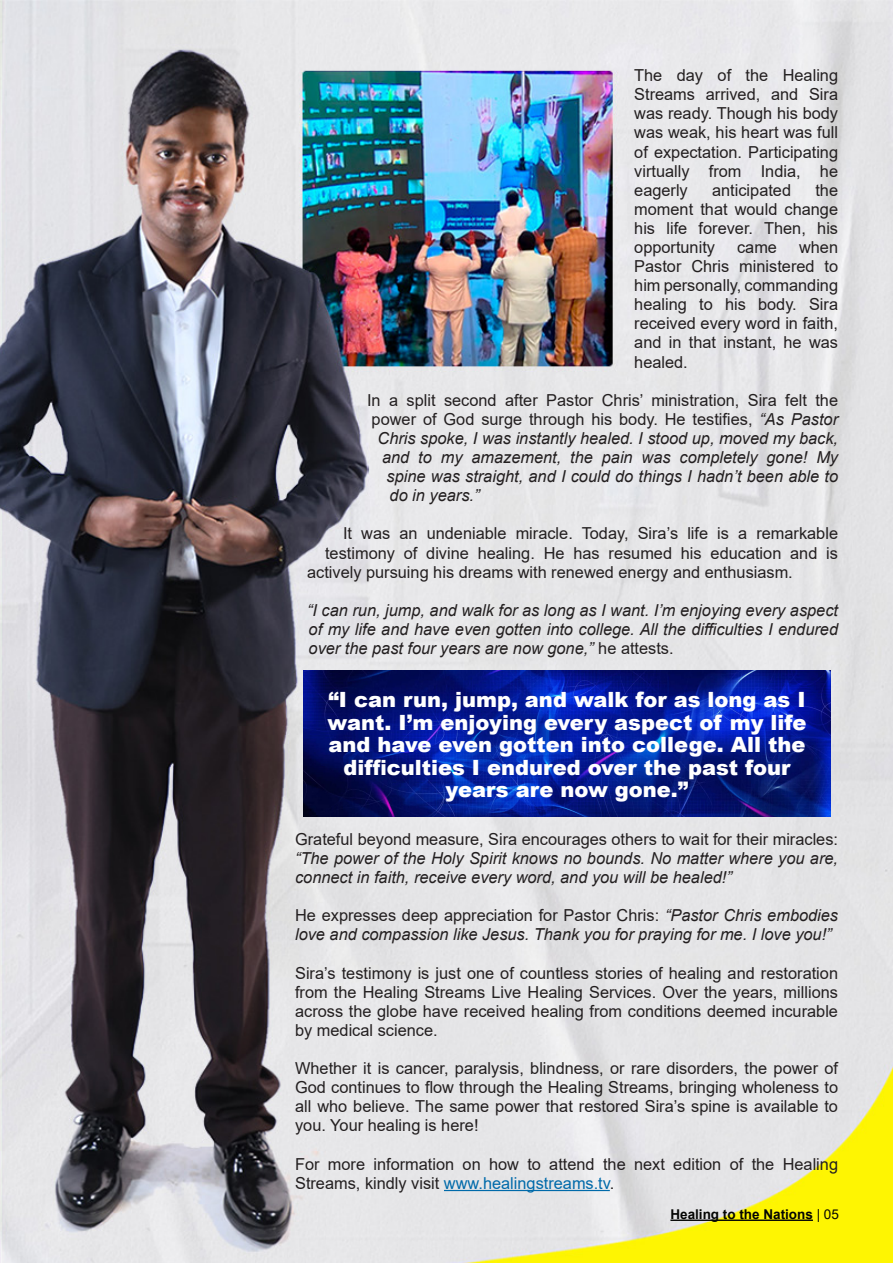
<style>
.page{position:relative;width:893px;height:1263px;background:#fff}
.page>*{position:absolute;margin:0;border:0;box-sizing:border-box;transform-origin:0 0}
.t1{font:900 21px/22.5px "Arial";color:#fff;text-align:center}
.t2{font:16.5px/19px "Arial";color:#231f20;text-align:justify}
.t3{font:italic 16.5px/19px "Arial";color:#231f20;text-align:justify}
.t4{font:700 13.5px "Arial";color:#040503}
.s1{font-style:italic}
.s2{font-style:normal}
.s3{color:#006aaa}
.s4{font-weight:400}
</style>
<div class="page">
<img style="left:0;top:0;width:893px;height:1263px">
<hr style="left:444px;top:1190px;width:166px;height:1px;background:#006aaa">
<hr style="left:670px;top:1219px;width:143px;height:2px;background:#040503">
<img style="left:303px;top:670px;width:528px;height:146px">
<p class="t2" style="left:634px;top:66px;width:205px">The day of the Healing Streams arrived, and Sira was ready. Though his body was weak, his heart was full of expectation. Participating virtually from India, he eagerly</p>
<p class="t2" style="left:634px;top:180px;width:205px;text-indent:181px">the moment that would change his life forever. Then, his opportunity</p>
<p class="t2" style="left:712px;top:180px;width:80px">anticipated</p>
<p class="t2" style="left:634px;top:238px;width:205px;text-indent:165px">when Pastor Chris ministered to him personally, commanding healing to his body. Sira received every word in faith, and in that instant, he was healed.</p>
<p class="t2" style="left:367px;top:390px;width:472px">In a split second after Pastor Chris’ ministration, Sira felt the</p>
<p class="t2" style="left:372px;top:409px;width:468px">power of God surge through his body. He testifies, <span class="s1">“As Pastor</span></p>
<p class="t3" style="left:378px;top:429px;width:462px">Chris spoke, I was instantly healed. I stood up, moved my back,</p>
<p class="t3" style="left:382px;top:448px;width:457px">and to my amazement, the pain was completely gone! My</p>
<p class="t3" style="left:387px;top:467px;width:453px">spine was straight, and I could do things I hadn’t been able to</p>
<p class="t3" style="left:390px;top:486px;width:91px">do in years.”</p>
<p class="t2" style="left:343px;top:524px;width:496px">It was an undeniable miracle. Today, Sira’s life is a remarkable</p>
<p class="t2" style="left:325px;top:543px;width:514px">testimony of divine healing. He has resumed his education and is</p>
<p class="t2" style="left:307px;top:562px;width:487px">actively pursuing his dreams with renewed energy and enthusiasm.</p>
<p class="t3" style="left:307px;top:601px;width:532px">“I can run, jump, and walk for as long as I want. I’m enjoying every aspect of my life and have even gotten into college. All the difficulties I endured over the past four years are now gone,” <span class="s2">he attests.</span></p>
<p class="t2" style="left:737px;top:238px;width:41px">came</p>
<p class="t1" style="left:328px;top:688px;width:480px">“I can run, jump, and walk for as long as I want. I’m enjoying every aspect of my life and have even gotten into college. All the difficulties I endured over the past four years are now gone.”</p>
<p class="t3" style="left:295px;top:830px;width:544px"><span class="s2">Grateful beyond measure, Sira encourages others to wait for their miracles: </span>“The power of the Holy Spirit knows no bounds. No matter where you are, connect in faith, receive every word, and you will be healed!”</p>
<p class="t3" style="left:295px;top:906px;width:544px"><span class="s2">He expresses deep appreciation for Pastor Chris:</span> “Pastor Chris embodies love and compassion like Jesus. Thank you for praying for me. I love you!”</p>
<p class="t2" style="left:295px;top:963px;width:544px">Sira’s testimony is just one of countless stories of healing and restoration from the Healing Streams Live Healing Services. Over the years, millions across the globe have received healing from conditions deemed incurable by medical science.</p>
<p class="t2" style="left:295px;top:1059px;width:544px">Whether it is cancer, paralysis, blindness, or rare disorders, the power of God continues to flow through the Healing Streams, bringing wholeness to all who believe. The same power that restored Sira’s spine is available to you. Your healing is here!</p>
<p class="t2" style="left:295px;top:1154px;width:544px">For more information on how to attend the next edition of the Healing<br>Streams, kindly visit <span class="s3">www.healingstreams.tv</span>.</p>
<p class="t4" style="left:670px;top:1204px;width:170px">Healing to the Nations <span class="s4">| 05</span></p>
</div>
